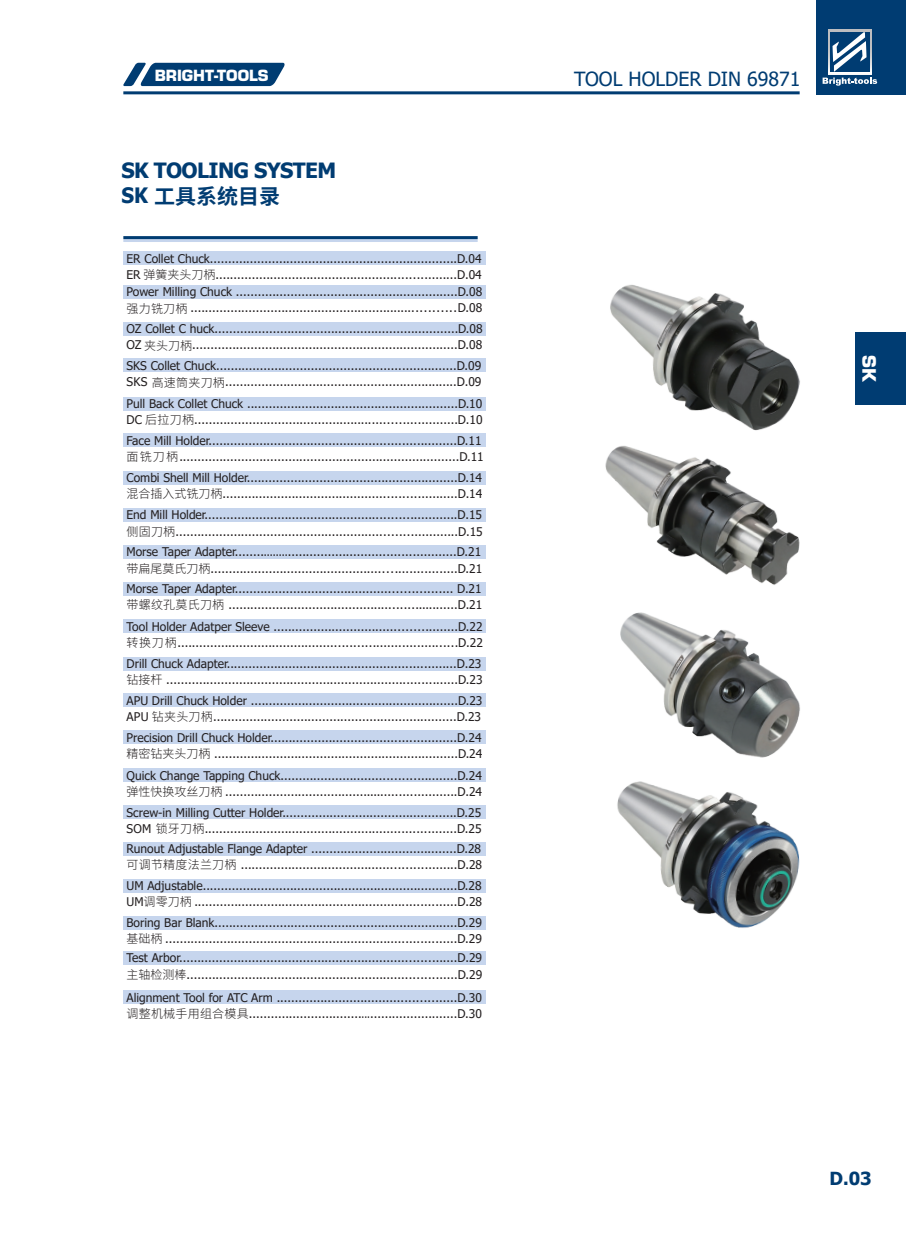
<style>
.page{position:relative;width:906px;height:1238px;background:#fff}
.page>*{position:absolute;margin:0;border:0;box-sizing:border-box;transform-origin:0 0}
.t1{font:700 21px "Tahoma";letter-spacing:-.03em;color:#003c72}
.t2{font:700 21px "Source Han Sans SC";color:#003c72}
.t3{font:19.5px "Tahoma";color:#003c72}
.t4{font:700 18px "Tahoma";color:#003c72}
.t5{font:700 18px "Eurostile";color:#fff}
.t6{font:700 15px "Eurostile";color:#fff}
.t7{font:12px/16.2px "Tahoma";color:#231f20}
.s1{font-family:"Tahoma";font-size:21.15px}
.s2{font-family:"Source Han Sans CN";font-weight:300}
</style>
<div class="page">
<svg style="left:123px;top:63px;width:162px;height:23px"></svg>
<hr style="left:123px;top:91px;width:676px;height:3px;background:#003c72">
<div style="left:855px;top:333px;width:51px;height:72px;background:#003c72"></div>
<div style="left:816px;top:0;width:90px;height:94px;background:#003c72"></div>
<div style="left:828px;top:30px;width:43px;height:44px;background:linear-gradient(to right,#fff,#fff)"></div>
<svg style="left:822px;top:78px;width:55px;height:8px"></svg>
<div style="left:830px;top:32px;width:39px;height:40px;background:#003c72"></div>
<svg style="left:832px;top:32px;width:34px;height:40px"></svg>
<img style="left:610px;top:284px;width:190px;height:147px">
<img style="left:605px;top:446px;width:195px;height:139px">
<img style="left:620px;top:612px;width:180px;height:146px">
<img style="left:617px;top:781px;width:183px;height:147px">
<hr style="left:123px;top:239px;width:354px;height:3px;background:#c6d5ed">
<hr style="left:123px;top:236px;width:354px;height:3px;background:#003c72">
<div style="left:123px;top:251px;width:362px;height:14px;background:#c6d5ed"></div>
<div style="left:123px;top:285px;width:362px;height:14px;background:#c6d5ed"></div>
<div style="left:123px;top:321px;width:362px;height:14px;background:#c6d5ed"></div>
<div style="left:123px;top:358px;width:362px;height:14px;background:#c6d5ed"></div>
<div style="left:123px;top:396px;width:362px;height:14px;background:#c6d5ed"></div>
<div style="left:123px;top:433px;width:362px;height:14px;background:#c6d5ed"></div>
<div style="left:123px;top:471px;width:362px;height:14px;background:#c6d5ed"></div>
<div style="left:123px;top:508px;width:362px;height:14px;background:#c6d5ed"></div>
<div style="left:123px;top:545px;width:362px;height:14px;background:#c6d5ed"></div>
<div style="left:123px;top:582px;width:362px;height:14px;background:#c6d5ed"></div>
<div style="left:123px;top:619px;width:362px;height:14px;background:#c6d5ed"></div>
<div style="left:123px;top:657px;width:362px;height:13px;background:#c6d5ed"></div>
<div style="left:123px;top:693px;width:362px;height:14px;background:#c6d5ed"></div>
<div style="left:123px;top:730px;width:362px;height:14px;background:#c6d5ed"></div>
<div style="left:123px;top:767px;width:362px;height:14px;background:#c6d5ed"></div>
<div style="left:123px;top:805px;width:362px;height:14px;background:#c6d5ed"></div>
<div style="left:123px;top:841px;width:362px;height:14px;background:#c6d5ed"></div>
<div style="left:123px;top:879px;width:362px;height:13px;background:#c6d5ed"></div>
<div style="left:123px;top:915px;width:362px;height:14px;background:#c6d5ed"></div>
<div style="left:123px;top:951px;width:362px;height:13px;background:#c6d5ed"></div>
<div style="left:123px;top:990px;width:362px;height:13px;background:#c6d5ed"></div>
<p class="t6" style="left:155px;top:66px;width:115px">BRIGHT-TOOLS</p>
<h2 class="t3" style="left:574px;top:65px;width:228px">TOOL HOLDER DIN 69871</h2>
<h1 class="t1" style="left:122px;top:156px;width:216px">SK TOOLING SYSTEM</h1>
<h1 class="t2" style="left:122px;top:184px;width:160px"><span class="s1">SK</span> 工具系统目录</h1>
<p class="t7" style="left:126px;top:251px;width:357px;text-align:justify">ER Collet Chuck....................................................................D.04<br>ER <span class="s2">弹簧夹头刀柄</span>..................................................................D.04<br>Power Milling Chuck .............................................................D.08<span class="s2">强力铣刀柄</span> ........................................................................D.08</p>
<p class="t7" style="left:126px;top:321px;width:358px">OZ Collet C huck...................................................................D.08<br>OZ <span class="s2">夹头刀柄</span>.........................................................................D.08</p>
<p class="t7" style="left:126px;top:358px;width:356px">SKS Collet Chuck..................................................................D.09<br>SKS <span class="s2">高速筒夹刀柄</span>................................................................D.09</p>
<p class="t7" style="left:126px;top:396px;width:357px">Pull Back Collet Chuck ..........................................................D.10<br>DC <span class="s2">后拉刀柄</span>........................................................................D.10</p>
<p class="t7" style="left:126px;top:433px;width:359px">Face Mill Holder....................................................................D.11<span class="s2">面铣刀柄</span>.............................................................................D.11</p>
<p class="t7" style="left:126px;top:470px;width:357px">Combi Shell Mill Holder..........................................................D.14<span class="s2">混合插入式铣刀柄</span>................................................................D.14</p>
<p class="t7" style="left:126px;top:507px;width:358px">End Mill Holder.....................................................................D.15<span class="s2">侧固刀柄</span>.............................................................................D.15</p>
<p class="t7" style="left:126px;top:544px;width:357px">Morse Taper Adapter..............................................................D.21<span class="s2">带扁尾莫氏刀柄</span>...................................................................D.21</p>
<p class="t7" style="left:126px;top:581px;width:357px">Morse Taper Adapter........................................................... D.21<span class="s2">带螺纹孔莫氏刀柄</span> ...............................................................D.21</p>
<p class="t7" style="left:126px;top:618px;width:358px">Tool Holder Adatper Sleeve ..................................................D.22<span class="s2">转换刀柄</span>............................................................................D.22</p>
<p class="t7" style="left:126px;top:655px;width:358px">Drill Chuck Adapter...............................................................D.23<span class="s2">钻接杆</span> ................................................................................D.23</p>
<p class="t7" style="left:126px;top:692px;width:357px">APU Drill Chuck Holder .........................................................D.23<br>APU <span class="s2">钻夹头刀柄</span>...................................................................D.23</p>
<p class="t7" style="left:126px;top:729px;width:357px">Precision Drill Chuck Holder...................................................D.24<span class="s2">精密钻夹头刀柄</span> ...................................................................D.24</p>
<p class="t7" style="left:126px;top:767px;width:357px">Quick Change Tapping Chuck................................................D.24<span class="s2">弹性快换攻丝刀柄</span> ................................................................D.24</p>
<p class="t7" style="left:126px;top:804px;width:356px">Screw-in Milling Cutter Holder................................................D.25<br>SOM <span class="s2">锁牙刀柄</span>.....................................................................D.25</p>
<p class="t7" style="left:126px;top:840px;width:357px">Runout Adjustable Flange Adapter ........................................D.28<span class="s2">可调节精度法兰刀柄</span> ...........................................................D.28</p>
<p class="t7" style="left:126px;top:877px;width:357px">UM Adjustable......................................................................D.28<br>UM<span class="s2">调零刀柄</span> ........................................................................D.28</p>
<p class="t7" style="left:126px;top:914px;width:357px">Boring Bar Blank...................................................................D.29<span class="s2">基础柄</span> ................................................................................D.29</p>
<p class="t7" style="left:126px;top:950px;width:357px">Test Arbor............................................................................D.29<span class="s2">主轴检测棒</span>..........................................................................D.29</p>
<p class="t7" style="left:126px;top:989px;width:357px">Alignment Tool for ATC Arm .................................................D.30<span class="s2">调整机械手用组合模具</span>..........................................................D.30</p>
<h3 class="t5" style="left:880px;top:355px;width:28px;rotate:90deg">SK</h3>
<h3 class="t4" style="left:829px;top:1165px;width:44px">D.03</h3>
</div>
